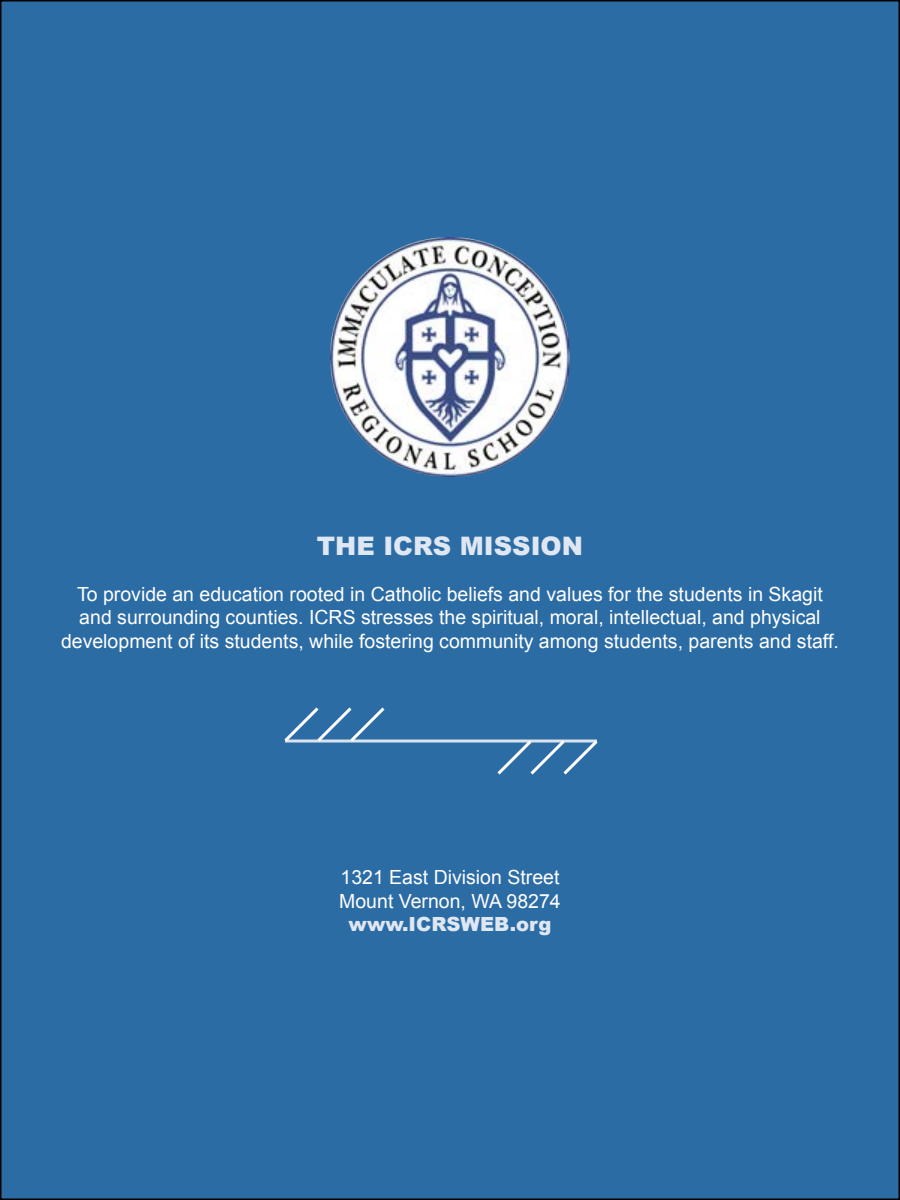
<style>
.page{position:relative;width:900px;height:1200px;background:#fff}
.page>*{position:absolute;margin:0;border:0;box-sizing:border-box;transform-origin:0 0}
.t1{font:900 25.5px "Arial";color:#dfe7f2}
.t2{font:19.5px/23.4px "Arial";color:#fff;text-align:center}
.t3{font:900 19.5px "Arial";color:#dfe7f2}
</style>
<div class="page">
<div style="left:1px;top:1px;width:898px;height:1198px;background:#2c6ca5"></div>
<img style="left:330px;top:237px;width:240px;height:240px;border-radius:120px">
<hr style="left:285px;top:740px;width:312px;height:2px;background:#dae2ec">
<svg style="left:494px;top:739px;width:104px;height:36px"></svg>
<svg style="left:284px;top:707px;width:104px;height:36px"></svg>
<h1 class="t1" style="left:317px;top:528px;width:268px">THE ICRS MISSION</h1>
<p class="t2" style="left:61px;top:582px;width:779px">To provide an education rooted in Catholic beliefs and values for the students in Skagit and surrounding counties. ICRS stresses the spiritual, moral, intellectual, and physical development of its students, while fostering community among students, parents and staff.</p>
<p class="t2" style="left:339px;top:866px;width:223px;text-align:left">1321 East Division Street<br>Mount Vernon, WA 98274</p>
<p class="t3" style="left:349px;top:910px;width:204px">www.ICRSWEB.org</p>
</div>
